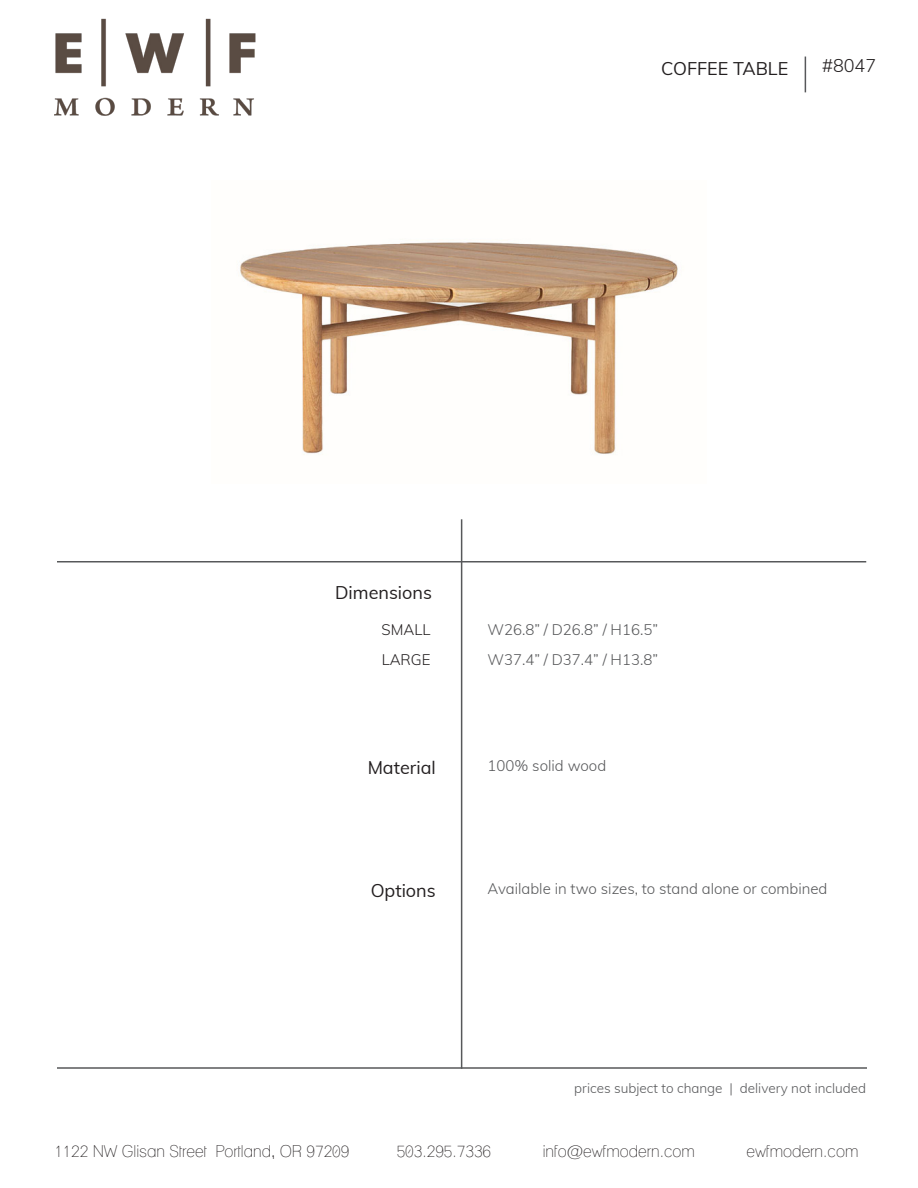
<style>
.page{position:relative;width:918px;height:1188px;background:#fff}
.page>*{position:absolute;margin:0;border:0;box-sizing:border-box;transform-origin:0 0}
.t1{font:18px "Muli";color:#231f20}
.t2{font:300 18px "Muli";color:#231f20}
.t3{font:condensed 16.5px "Lane";color:#231f20}
.t4{font:300 15px "Muli";color:#57585a}
.t5{font:300 15px "Muli";color:#231f20}
.t6{font:300 13.5px "Muli";color:#57585a}
</style>
<div class="page">
<img style="left:240px;top:240px;width:438px;height:215px">
<img style="left:54px;top:18px;width:202px;height:98px">
<hr style="left:57px;top:1067px;width:810px;height:2px;background:#57585a">
<hr style="left:57px;top:561px;width:809px;height:1px;background:#57585a">
<hr style="left:461px;top:519px;width:1px;height:550px;background:#57585a">
<hr style="left:805px;top:57px;width:1px;height:35px;background:#57585a">
<p class="t1" style="left:661px;top:55px;width:129px">COFFEE TABLE</p>
<p class="t2" style="left:822px;top:52px;width:56px">#8047</p>
<p class="t1" style="left:335px;top:579px;width:98px">Dimensions</p>
<p class="t5" style="left:382px;top:619px;width:50px">SMALL</p>
<p class="t5" style="left:382px;top:649px;width:50px">LARGE</p>
<p class="t4" style="left:488px;top:619px;width:172px">W26.8” / D26.8” / H16.5”</p>
<p class="t4" style="left:488px;top:649px;width:172px">W37.4” / D37.4” / H13.8”</p>
<p class="t1" style="left:368px;top:755px;width:70px">Material</p>
<p class="t4" style="left:488px;top:755px;width:120px">100% solid wood</p>
<p class="t1" style="left:371px;top:877px;width:67px">Options</p>
<p class="t4" style="left:488px;top:878px;width:341px">Available in two sizes, to stand alone or combined</p>
<p class="t6" style="left:574px;top:1078px;width:293px">prices subject to change | delivery not included</p>
<p class="t3" style="left:54px;top:1141px;width:297px">1122 NW Glisan Street Portland, OR 97209</p>
<p class="t3" style="left:397px;top:1141px;width:96px">503.295.7336</p>
<p class="t3" style="left:543px;top:1141px;width:154px">info@ewfmodern.com</p>
<p class="t3" style="left:747px;top:1141px;width:113px">ewfmodern.com</p>
</div>
